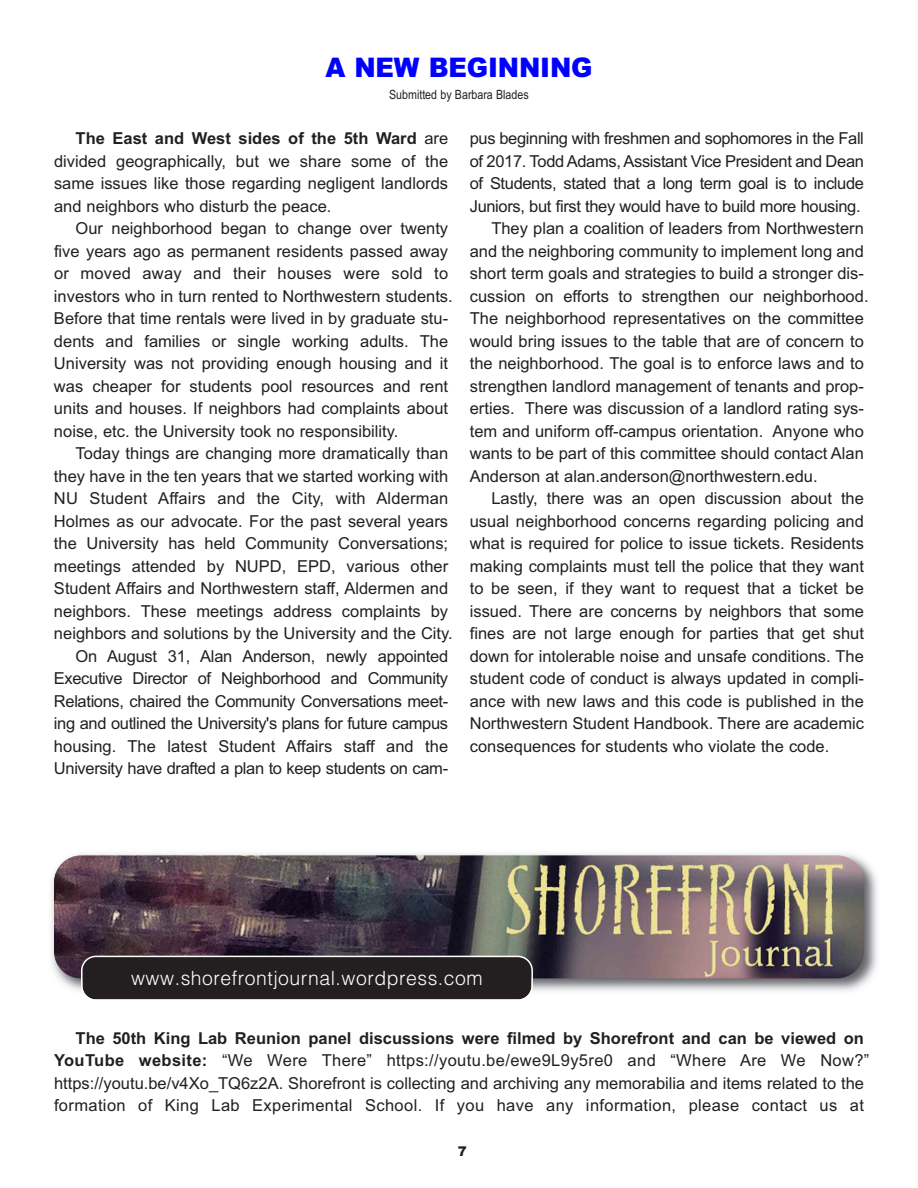
<style>
.page{position:relative;width:918px;height:1188px;background:#fff}
.page>*{position:absolute;margin:0;border:0;box-sizing:border-box;transform-origin:0 0}
.t1{font:900 27px "Arial";letter-spacing:-.005em;color:#00f;scale:.95 1}
.t2{font:300 19.65px "Helvetica";letter-spacing:.03em;color:#fff}
.t3{font:16.5px/22.5px "Arial";color:#231f20;text-align:justify}
.t4{font:16.5px/22.5px "Arial";letter-spacing:.02em;color:#231f20}
.t5{font:16.5px "Arial";letter-spacing:-.02em;color:#231f20}
.t6{font:900 13.5px "Arial";color:#231f20}
.t7{font:12.75px "Arial Narrow";color:#231f20}
.s1{font-weight:700}
</style>
<div class="page">
<img style="left:51px;top:853px;width:826px;height:138px">
<img style="left:54px;top:855px;width:810px;height:123px;border-radius:27px">
<svg style="left:81px;top:956px;width:452px;height:44px;background:#2f2b2c"></svg>
<h1 class="t1" style="left:325px;top:51px;width:283px">A NEW BEGINNING</h1>
<p class="t7" style="left:389px;top:87px;width:141px">Submitted by Barbara Blades</p>
<p class="t3" style="left:54px;top:127px;width:396px;text-indent:22px"><span class="s1">The East and West sides of the 5th Ward</span> are divided geographically, but we share some of the same issues like those regarding negligent landlords and neighbors who disturb the peace.</p>
<p class="t3" style="left:54px;top:217px;width:400px;text-align:left;text-indent:22px">Our neighborhood began to change over twenty five years ago as permanent residents passed away or moved away and their houses were sold to investors who in turn rented to Northwestern students.<br>Before that time rentals were lived in by graduate stu&shy;dents and families or single working adults. The University was not providing enough housing and it was cheaper for students pool resources and rent units and houses. If neighbors had complaints about noise, etc. the University took no responsibility.</p>
<p class="t3" style="left:54px;top:442px;width:400px;text-align:right">Today things are changing more dramatically than they have in the ten years that we started working with NU Student Affairs and the City, with Alderman Holmes as our advocate. For the past several years the University has held Community Conversations; meetings attended by NUPD, EPD, various other Student Affairs and Northwestern staff, Aldermen and neighbors. These meetings address complaints by neighbors and solutions by the University and the City.<br>On August 31, Alan Anderson, newly appointed Executive Director of Neighborhood and Community Relations, chaired the Community Conversations meet&shy;ing and outlined the University's plans for future campus housing. The latest Student Affairs staff and the University have drafted a plan to keep students on cam-</p>
<p class="t5" style="left:470px;top:129px;width:396px">pus beginning with freshmen and sophomores in the Fall</p>
<p class="t5" style="left:470px;top:151px;width:396px">of 2017. Todd Adams, Assistant Vice President and Dean</p>
<p class="t5" style="left:470px;top:174px;width:396px">of Students, stated that a long term goal is to include</p>
<p class="t5" style="left:470px;top:196px;width:392px">Juniors, but first they would have to build more housing.</p>
<p class="t3" style="left:491px;top:217px;width:374px">They plan a coalition of leaders from Northwestern</p>
<p class="t3" style="left:470px;top:240px;width:396px">and the neighboring community to implement long and</p>
<p class="t3" style="left:470px;top:262px;width:396px">short term goals and strategies to build a stronger dis-</p>
<p class="t3" style="left:470px;top:285px;width:400px">cussion on efforts to strengthen our neighborhood.</p>
<p class="t3" style="left:470px;top:307px;width:396px">The neighborhood representatives on the committee</p>
<p class="t3" style="left:470px;top:330px;width:396px">would bring issues to the table that are of concern to</p>
<p class="t3" style="left:470px;top:352px;width:396px">the neighborhood. The goal is to enforce laws and to</p>
<p class="t3" style="left:470px;top:375px;width:396px">strengthen landlord management of tenants and prop-</p>
<p class="t3" style="left:470px;top:397px;width:396px">erties. There was discussion of a landlord rating sys-</p>
<p class="t3" style="left:470px;top:420px;width:396px">tem and uniform off-campus orientation. Anyone who</p>
<p class="t3" style="left:470px;top:442px;width:396px">wants to be part of this committee should contact Alan</p>
<p class="t3" style="left:470px;top:465px;width:349px">Anderson at alan.anderson@northwestern.edu.</p>
<p class="t3" style="left:491px;top:487px;width:374px">Lastly, there was an open discussion about the</p>
<p class="t3" style="left:470px;top:510px;width:396px">usual neighborhood concerns regarding policing and</p>
<p class="t3" style="left:470px;top:532px;width:396px">what is required for police to issue tickets. Residents</p>
<p class="t3" style="left:470px;top:555px;width:396px">making complaints must tell the police that they want</p>
<p class="t3" style="left:470px;top:577px;width:396px">to be seen, if they want to request that a ticket be</p>
<p class="t3" style="left:470px;top:600px;width:396px">issued. There are concerns by neighbors that some</p>
<p class="t3" style="left:470px;top:622px;width:396px">fines are not large enough for parties that get shut</p>
<p class="t3" style="left:470px;top:645px;width:396px">down for intolerable noise and unsafe conditions. The</p>
<p class="t3" style="left:470px;top:667px;width:396px">student code of conduct is always updated in compli-</p>
<p class="t3" style="left:470px;top:690px;width:396px">ance with new laws and this code is published in the</p>
<p class="t3" style="left:470px;top:712px;width:396px">Northwestern Student Handbook. There are academic</p>
<p class="t3" style="left:470px;top:735px;width:361px">consequences for students who violate the code.</p>
<p class="t2" style="left:131px;top:961px;width:353px">www.shorefrontjournal.wordpress.com</p>
<p class="t4" style="left:54px;top:1027px;width:817px;text-indent:22px"><span class="s1">The 50th King Lab Reunion panel discussions were filmed by Shorefront and can be viewed on YouTube website:</span> “We Were There” https://youtu.be/ewe9L9y5re0 and “Where Are We Now?” https://youtu.be/v4Xo_TQ6z2A. Shorefront is collecting and archiving any memorabilia and items related to the formation of King Lab Experimental School. If you have any information, please contact us at</p>
<p class="t6" style="left:458px;top:1143px;width:11px">7</p>
</div>
